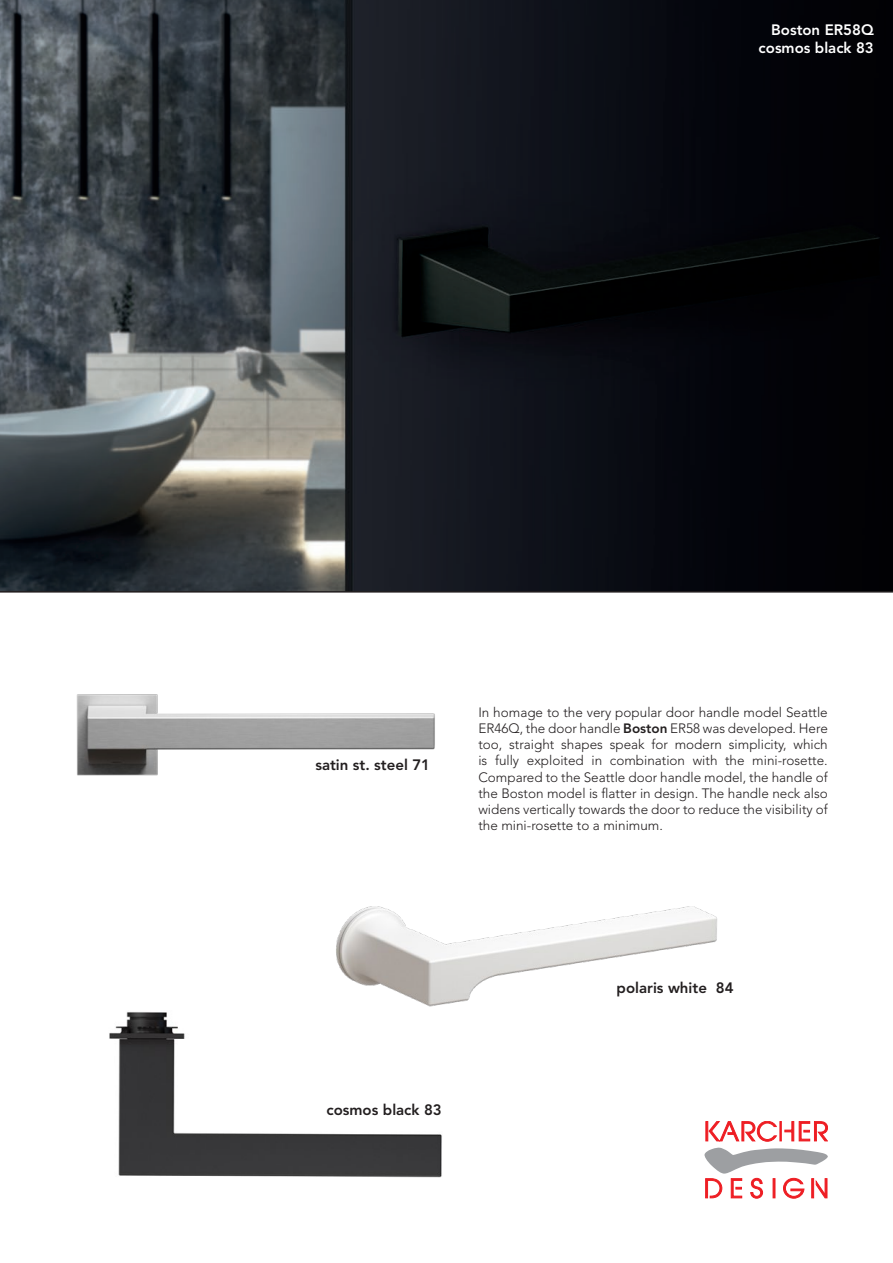
<style>
.page{position:relative;width:893px;height:1263px;background:#fff}
.page>*{position:absolute;margin:0;border:0;box-sizing:border-box;transform-origin:0 0}
.t1{font:800 15px "Avenir LT Std";color:#231f20}
.t2{font:800 15px/18px "Avenir LT Std";color:#fff;text-align:right}
.t3{font:300 13.5px/16.2px "Avenir LT Std";color:#231f20;text-align:justify}
.s1{font-weight:800}
</style>
<div class="page">
<img style="left:76px;top:694px;width:359px;height:82px">
<img style="left:109px;top:1012px;width:333px;height:166px">
<img style="left:308px;top:906px;width:409px;height:168px">
<svg style="left:0;top:0;width:893px;height:593px;background:#24282d"></svg>
<svg style="left:706px;top:1121px;width:122px;height:20px"></svg>
<svg style="left:704px;top:1147px;width:124px;height:51px"></svg>
<p class="t2" style="left:759px;top:21px;width:117px">Boston ER58Q cosmos black 83</p>
<p class="t1" style="left:315px;top:756px;width:116px">satin st. steel 71</p>
<p class="t3" style="left:478px;top:704px;width:351px">In homage to the very popular door handle model Seattle ER46Q, the door handle <span class="s1">Boston</span> ER58 was developed. Here too, straight shapes speak for modern simplicity, which is fully exploited in combination with the mini-rosette.<br>Compared to the Seattle door handle model, the handle of the Boston model is flatter in design. The handle neck also widens vertically towards the door to reduce the visibility of the mini-rosette to a minimum.</p>
<p class="t1" style="left:327px;top:1100px;width:117px">cosmos black 83</p>
<p class="t1" style="left:617px;top:979px;width:118px">polaris white 84</p>
</div>
